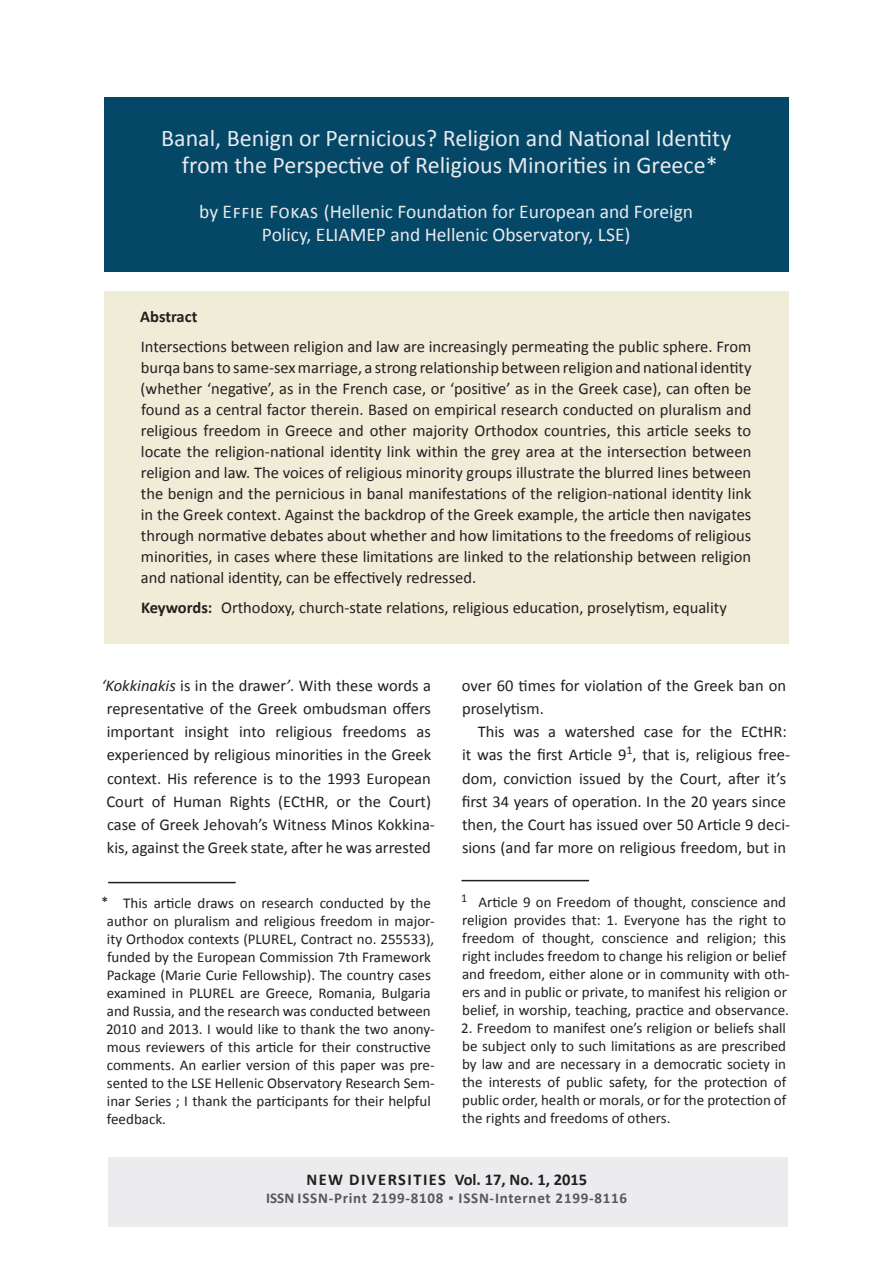
<style>
.page{position:relative;width:893px;height:1263px;background:#fff}
.page>*{position:absolute;margin:0;border:0;box-sizing:border-box;transform-origin:0 0}
.t1{font:24px/27px "Calibri";color:#e8eaed;text-align:center}
.t2{font:19.5px/22.5px "Calibri";color:#e8eaed;text-align:center}
.t3{font:16.5px/23.2px "Calibri";color:#231f20}
.t4{font:700 16.5px "Calibri";letter-spacing:.09em;color:#231f20}
.t5{font:700 16.5px "Calibri";color:#231f20}
.t6{font:15px/18px "Calibri";color:#231f20}
.t7{font:700 15px "Calibri";letter-spacing:.05em;color:#57585a}
.s1{font-weight:700}
.s2{font-style:italic}
</style>
<div class="page">
<div style="left:108px;top:1157px;width:680px;height:70px;background:#ececee"></div>
<div style="left:104px;top:98px;width:685px;height:174px;background:#054766"></div>
<div style="left:104px;top:291px;width:685px;height:353px;background:#efedd8"></div>
<hr style="left:461px;top:880px;width:128px;height:1px;background:#231f20">
<hr style="left:108px;top:882px;width:128px;height:1px;background:#231f20">
<h1 class="t1" style="left:161px;top:125px;width:571px">Banal, Benign or Pernicious? Religion and National Identity from the Perspective of Religious Minorities in Greece*</h1>
<p class="t2" style="left:199px;top:201px;width:495px">by Effie Fokas (Hellenic Foundation for European and Foreign<br>Policy, ELIAMEP and Hellenic Observatory, LSE)</p>
<p class="t5" style="left:140px;top:306px;width:59px">Abstract</p>
<p class="t3" style="left:141px;top:336px;width:612px;line-height:21px;text-align:justify">Intersections between religion and law are increasingly permeating the public sphere. From burqa bans to same-sex marriage, a strong relationship between religion and national identity (whether ‘negative’, as in the French case, or ‘positive’ as in the Greek case), can often be found as a central factor therein. Based on empirical research conducted on pluralism and religious freedom in Greece and other majority Orthodox countries, this article seeks to locate the religion-national identity link within the grey area at the intersection between religion and law. The voices of religious minority groups illustrate the blurred lines between the benign and the pernicious in banal manifestations of the religion-national identity link in the Greek context. Against the backdrop of the Greek example, the article then navigates through normative debates about whether and how limitations to the freedoms of religious minorities, in cases where these limitations are linked to the relationship between religion and national identity, can be effectively redressed.</p>
<p class="t3" style="left:141px;top:595px;width:587px"><span class="s1">Keywords:</span> Orthodoxy, church-state relations, religious education, proselytism, equality</p>
<p class="t3" style="left:101px;top:674px;width:335px;text-align:center"><span class="s2">‘Kokkinakis</span> is in the drawer<span class="s2">’</span>. With these words a representative of the Greek ombudsman offers important insight into religious freedoms as experienced by religious minorities in the Greek context. His reference is to the 1993 European Court of Human Rights (ECtHR, or the Court) case of Greek Jehovah’s Witness Minos Kokkina&shy;kis, against the Greek state, after he was arrested</p>
<p class="t3" style="left:462px;top:674px;width:326px">over 60 times for violation of the Greek ban on proselytism.</p>
<p class="t3" style="left:462px;top:720px;width:330px;text-indent:16px">This was a watershed case for the ECtHR: it was the first Article 9<sup>1</sup>, that is, religious free&shy;dom, conviction issued by the Court, after it’s first 34 years of operation. In the 20 years since then, the Court has issued over 50 Article 9 deci&shy;sions (and far more on religious freedom, but in</p>
<p class="t6" style="left:461px;top:893px;width:330px"><sup>1</sup> Article 9 on Freedom of thought, conscience and religion provides that: 1. Everyone has the right to freedom of thought, conscience and religion; this right includes freedom to change his religion or belief and freedom, either alone or in community with oth&shy;ers and in public or private, to manifest his religion or belief, in worship, teaching, practice and observance.</p>
<p class="t6" style="left:461px;top:1019px;width:327px;text-align:justify">2. Freedom to manifest one’s religion or beliefs shall be subject only to such limitations as are prescribed by law and are necessary in a democratic society in the interests of public safety, for the protection of public order, health or morals, or for the protection of the rights and freedoms of others.</p>
<p class="t6" style="left:106px;top:894px;width:330px;text-indent:-5px">* This article draws on research conducted by the author on pluralism and religious freedom in major&shy;ity Orthodox contexts (PLUREL, Contract no. 255533), funded by the European Commission 7th Framework Package (Marie Curie Fellowship). The country cases examined in PLUREL are Greece, Romania, Bulgaria and Russia, and the research was conducted between 2010 and 2013. I would like to thank the two anony&shy;mous reviewers of this article for their constructive comments. An earlier version of this paper was pre&shy;sented to the LSE Hellenic Observatory Research Sem&shy;inar Series ; I thank the participants for their helpful feedback.</p>
<p class="t4" style="left:306px;top:1169px;width:282px">New Diversities Vol. 17, No. 1, 2015</p>
<p class="t7" style="left:266px;top:1188px;width:362px">ISSN ISSN-Print 2199-8108 ▪ ISSN-Internet 2199-8116</p>
</div>
